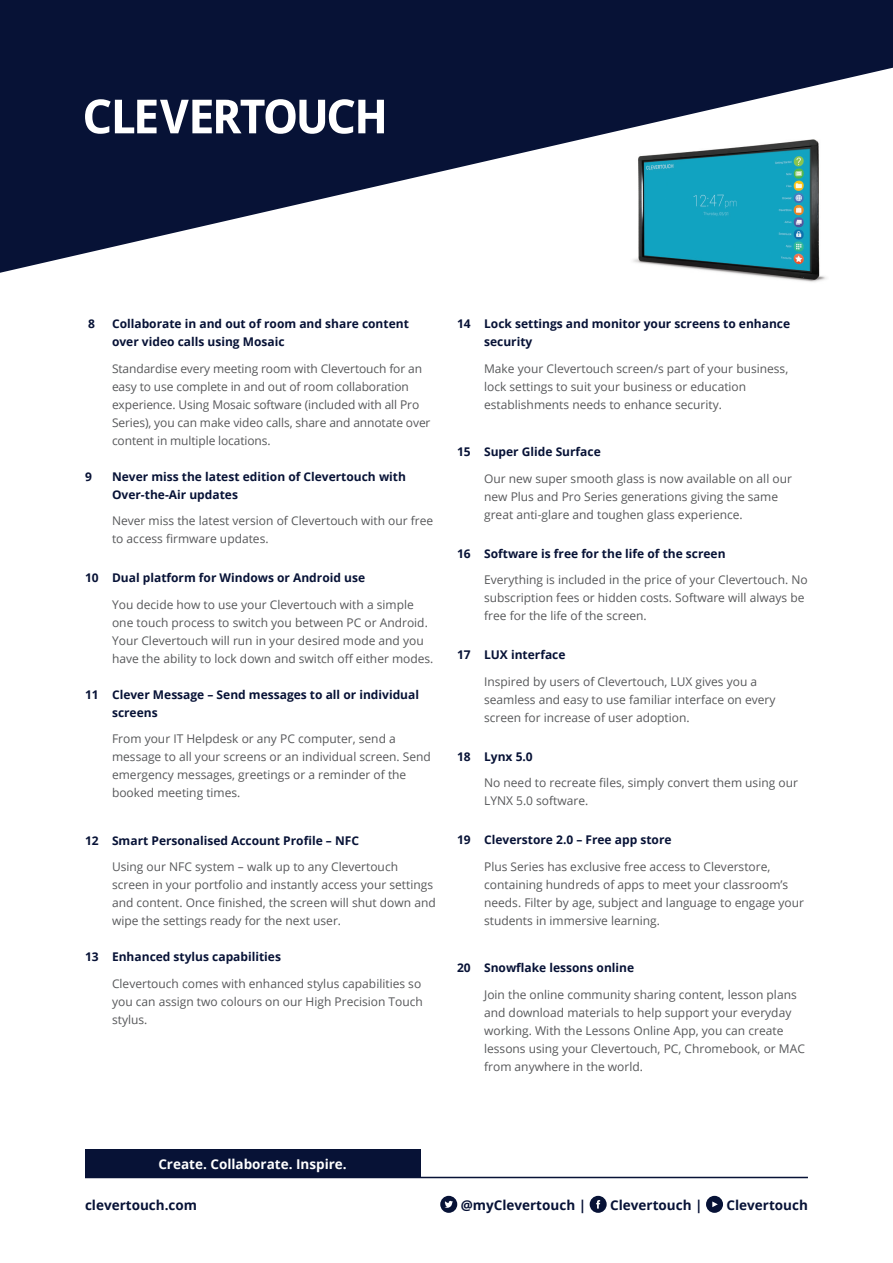
<style>
.page{position:relative;width:893px;height:1263px;background:#fff}
.page>*{position:absolute;margin:0;border:0;box-sizing:border-box;transform-origin:0 0}
.t1{font:700 13.5px "Open Sans";color:#071236}
.t2{font:700 13.5px "Open Sans";color:#fff}
.USP_body{font:12px/18px "Open Sans";color:#57585a}
.USP_subtitle{font:12px/18px "Open Sans";color:#57585a}
.USP_body-2{font:700 12px/18px "Open Sans";color:#071236}
</style>
<div class="page">
<svg style="left:0;top:0;width:893px;height:278px;fill:#071236"></svg>
<svg style="left:85px;top:99px;width:299px;height:35px"></svg>
<svg style="left:440px;top:1196px;width:17px;height:17px"></svg>
<svg style="left:590px;top:1196px;width:17px;height:17px"></svg>
<svg style="left:706px;top:1196px;width:17px;height:17px"></svg>
<hr style="left:85px;top:1177px;width:723px;height:1px;background:#071236">
<div style="left:85px;top:1149px;width:335px;height:29px;background:#071236"></div>
<p class="USP_body-2" style="left:88px;top:314px;width:8px">8</p>
<p class="USP_body-2" style="left:112px;top:314px;width:298px">Collaborate in and out of room and share content over video calls using Mosaic</p>
<p class="USP_body" style="left:112px;top:359px;width:320px">Standardise every meeting room with Clevertouch for an easy to use complete in and out of room collaboration experience. Using Mosaic software (included with all Pro Series), you can make video calls, share and annotate over content in multiple locations.</p>
<p class="USP_body-2" style="left:85px;top:467px;width:8px">9</p>
<p class="USP_body-2" style="left:112px;top:467px;width:295px">Never miss the latest edition of Clevertouch with<br>Over-the-Air updates</p>
<p class="USP_body" style="left:112px;top:511px;width:323px">Never miss the latest version of Clevertouch with our free to access firmware updates.</p>
<p class="USP_body-2" style="left:85px;top:568px;width:282px">10 Dual platform for Windows or Android use</p>
<p class="USP_body" style="left:112px;top:595px;width:323px">You decide how to use your Clevertouch with a simple one touch process to switch you between PC or Android.<br>Your Clevertouch will run in your desired mode and you have the ability to lock down and switch off either modes.</p>
<p class="USP_body-2" style="left:112px;top:685px;width:309px;text-indent:-27px">11 Clever Message – Send messages to all or individual screens</p>
<p class="USP_subtitle" style="left:112px;top:729px;width:320px">From your IT Helpdesk or any PC computer, send a message to all your screens or an individual screen. Send emergency messages, greetings or a reminder of the booked meeting times.</p>
<p class="USP_body-2" style="left:85px;top:831px;width:275px">12 Smart Personalised Account Profile – NFC</p>
<p class="USP_body" style="left:112px;top:857px;width:325px">Using our NFC system – walk up to any Clevertouch screen in your portfolio and instantly access your settings and content. Once finished, the screen will shut down and wipe the settings ready for the next user.</p>
<p class="USP_body-2" style="left:85px;top:947px;width:197px">13 Enhanced stylus capabilities</p>
<p class="USP_body" style="left:112px;top:974px;width:312px">Clevertouch comes with enhanced stylus capabilities so you can assign two colours on our High Precision Touch stylus.</p>
<p class="USP_body-2" style="left:484px;top:314px;width:308px;text-indent:-27px">14 Lock settings and monitor your screens to enhance security</p>
<p class="USP_subtitle" style="left:484px;top:359px;width:306px">Make your Clevertouch screen/s part of your business, lock settings to suit your business or education establishments needs to enhance security.</p>
<p class="USP_body-2" style="left:457px;top:442px;width:145px">15 Super Glide Surface</p>
<p class="USP_body" style="left:484px;top:469px;width:309px">Our new super smooth glass is now available on all our new Plus and Pro Series generations giving the same great anti-glare and toughen glass experience.</p>
<p class="USP_body-2" style="left:457px;top:544px;width:270px">16 Software is free for the life of the screen</p>
<p class="USP_body" style="left:484px;top:570px;width:325px">Everything is included in the price of your Clevertouch. No subscription fees or hidden costs. Software will always be free for the life of the screen.</p>
<p class="USP_body-2" style="left:457px;top:645px;width:110px">17 LUX interface</p>
<p class="USP_body" style="left:484px;top:672px;width:293px">Inspired by users of Clevertouch, LUX gives you a seamless and easy to use familiar interface on every screen for increase of user adoption.</p>
<p class="USP_body-2" style="left:457px;top:747px;width:77px">18 Lynx 5.0</p>
<p class="USP_body" style="left:484px;top:773px;width:315px">No need to recreate files, simply convert them using our<br>LYNX 5.0 software.</p>
<p class="USP_body-2" style="left:457px;top:830px;width:216px">19 Cleverstore 2.0 – Free app store</p>
<p class="USP_subtitle" style="left:484px;top:857px;width:321px">Plus Series has exclusive free access to Cleverstore, containing hundreds of apps to meet your classroom’s needs. Filter by age, subject and language to engage your students in immersive learning.</p>
<p class="USP_body-2" style="left:457px;top:958px;width:179px">20 Snowflake lessons online</p>
<p class="USP_subtitle" style="left:484px;top:985px;width:322px">Join the online community sharing content, lesson plans and download materials to help support your everyday working. With the Lessons Online App, you can create lessons using your Clevertouch, PC, Chromebook, or MAC from anywhere in the world.</p>
<p class="t2" style="left:158px;top:1154px;width:190px">Create. Collaborate. Inspire.</p>
<p class="t1" style="left:85px;top:1195px;width:114px">clevertouch.com</p>
<p class="t1" style="left:461px;top:1195px;width:127px">@myClevertouch |</p>
<p class="t1" style="left:610px;top:1195px;width:94px">Clevertouch |</p>
<p class="t1" style="left:726px;top:1195px;width:83px">Clevertouch</p>
</div>
